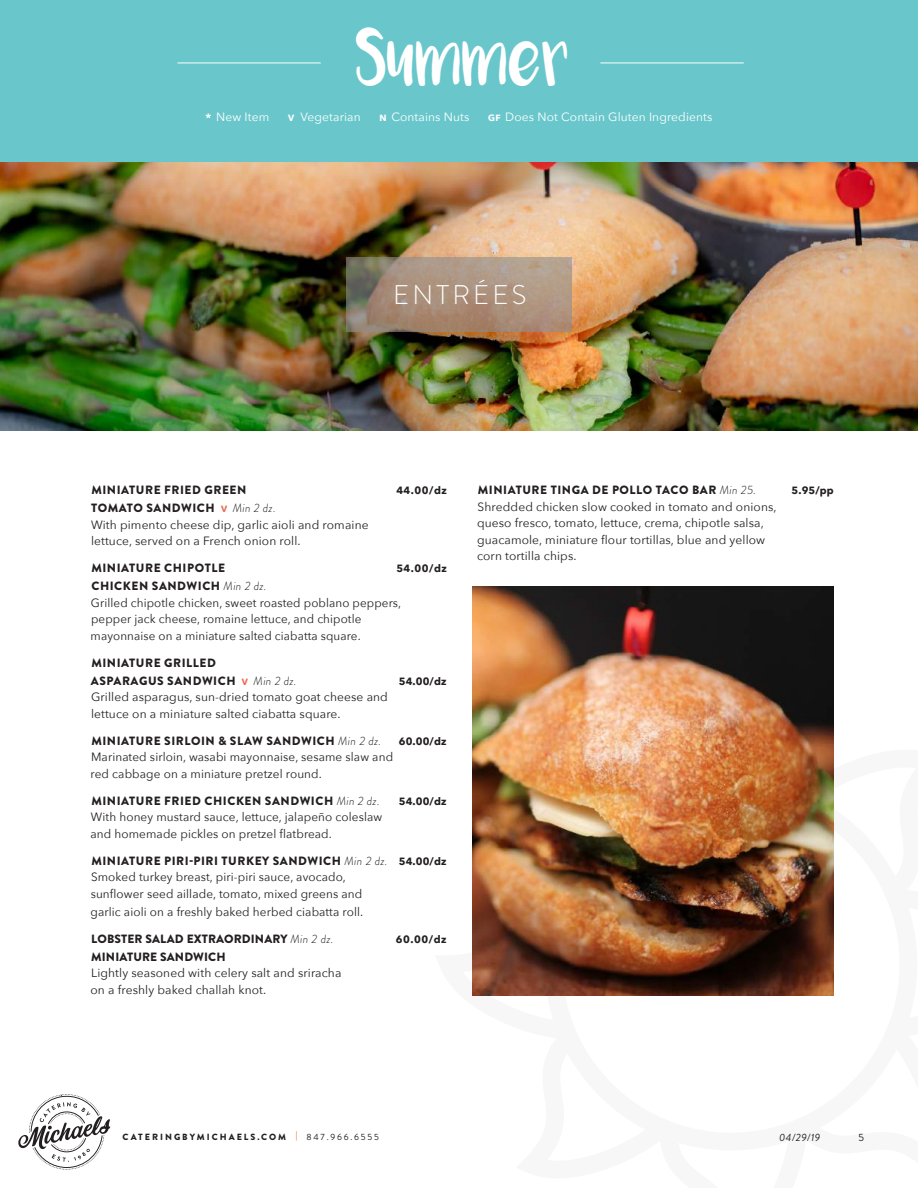
<style>
.page{position:relative;width:918px;height:1188px;background:#fff}
.page>*{position:absolute;margin:0;border:0;box-sizing:border-box;transform-origin:0 0}
.t1{font:43.5px "Luna";color:#fff}
.t2{font:300 27px "Brandon Grotesque";letter-spacing:.12em;color:#fff}
.t3{font:12px/16.5px "Avenir Next";letter-spacing:.01em;color:#231f20}
.t4{font:900 12px/18px "Brandon Grotesque";letter-spacing:.045em;color:#231f20}
.t5{font:12px "Avenir Next";letter-spacing:.01em;color:#fff}
.t6{font:900 12px "Brandon Grotesque";letter-spacing:.01em;color:#231f20}
.t7{font:700 10.5px "Avenir Next";letter-spacing:.01em;color:#231f20}
.t8{font:italic 10.5px "Brandon Grotesque";color:#231f20}
.t9{font:10.5px "Brandon Grotesque";color:#231f20}
.t10{font:900 9px "Brandon Grotesque";letter-spacing:.22em;color:#231f20}
.s1{font-weight:700}
.s2{font-weight:700;font-size:9px}
.s3{font-family:"Avenir Next";font-weight:700;font-size:9px;color:#ec6750}
.s4{font-weight:300;font-style:italic}
.s5{font-family:"Avenir Next";font-weight:700;font-size:10.5px}
.s6{color:#ec6750}
.s7{font-weight:400}
</style>
<div class="page">
<div style="left:0;top:0;width:918px;height:166px;background:#69c7cc"></div>
<svg style="left:18px;top:1094px;width:92px;height:76px"></svg>
<hr style="left:178px;top:63px;width:143px;height:1px;background:#fff">
<hr style="left:600px;top:63px;width:144px;height:1px;background:#fff">
<img style="left:0;top:162px;width:918px;height:269px">
<svg style="left:346px;top:257px;width:226px;height:75px;background:#a38c7a"></svg>
<img style="left:472px;top:586px;width:362px;height:410px">
<h1 class="t1" style="left:356px;top:46px;width:216px">SUMMER</h1>
<p class="t5" style="left:205px;top:107px;width:65px"><span class="s1">*</span> New Item</p>
<p class="t5" style="left:288px;top:107px;width:74px"><span class="s2">V</span> Vegetarian</p>
<p class="t5" style="left:380px;top:107px;width:91px"><span class="s2">N</span> Contains Nuts</p>
<p class="t5" style="left:488px;top:107px;width:226px"><span class="s2">GF</span> Does Not Contain Gluten Ingredients</p>
<h2 class="t2" style="left:393px;top:276px;width:135px">ENTRÉES</h2>
<h2 class="t2" style="left:386px;top:279px;width:133px">DESSERT</h2>
<p class="t4" style="left:91px;top:481px;width:157px">MINIATURE FRIED GREEN</p>
<p class="t7" style="left:396px;top:481px;width:52px">44.00/dz</p>
<p class="t4" style="left:91px;top:499px;width:186px">TOMATO SANDWICH <span class="s3">V</span> <span class="s4">Min 2 dz.</span></p>
<p class="t3" style="left:91px;top:516px;width:279px">With pimento cheese dip, garlic aioli and romaine lettuce, served on a French onion roll.</p>
<p class="t4" style="left:91px;top:559px;width:135px">MINIATURE CHIPOTLE</p>
<p class="t7" style="left:396px;top:559px;width:52px">54.00/dz</p>
<p class="t4" style="left:91px;top:577px;width:177px">CHICKEN SANDWICH <span class="s4">Min 2 dz.</span></p>
<p class="t3" style="left:91px;top:594px;width:312px">Grilled chipotle chicken, sweet roasted poblano peppers, pepper jack cheese, romaine lettuce, and chipotle mayonnaise on a miniature salted ciabatta square.</p>
<p class="t4" style="left:91px;top:654px;width:207px">MINIATURE GRILLED<br>ASPARAGUS SANDWICH <span class="s3">V</span> <span class="s4">Min 2 dz.</span></p>
<p class="t7" style="left:399px;top:672px;width:49px">54.00/dz</p>
<p class="t3" style="left:91px;top:688px;width:298px">Grilled asparagus, sun-dried tomato goat cheese and lettuce on a miniature salted ciabatta square.</p>
<p class="t4" style="left:91px;top:732px;width:291px">MINIATURE SIRLOIN &amp; SLAW SANDWICH <span class="s4">Min 2 dz.</span></p>
<p class="t7" style="left:399px;top:732px;width:49px">60.00/dz</p>
<p class="t3" style="left:91px;top:748px;width:304px">Marinated sirloin, wasabi mayonnaise, sesame slaw and red cabbage on a miniature pretzel round.</p>
<p class="t4" style="left:91px;top:792px;width:290px">MINIATURE FRIED CHICKEN SANDWICH <span class="s4">Min 2 dz.</span></p>
<p class="t7" style="left:399px;top:792px;width:49px">54.00/dz</p>
<p class="t3" style="left:90px;top:808px;width:293px">With honey mustard sauce, lettuce, jalapeño coleslaw and homemade pickles on pretzel flatbread.</p>
<p class="t4" style="left:91px;top:852px;width:357px">MINIATURE PIRI-PIRI TURKEY SANDWICH <span class="s4">Min 2 dz.</span> <span class="s5">54.00/dz</span></p>
<p class="t3" style="left:91px;top:868px;width:273px">Smoked turkey breast, piri-piri sauce, avocado, sunflower seed aillade, tomato, mixed greens and</p>
<p class="t3" style="left:90px;top:903px;width:274px">garlic aioli on a freshly baked herbed ciabatta roll.</p>
<p class="t6" style="left:91px;top:930px;width:244px">LOBSTER SALAD EXTRAORDINARY <span class="s4">Min 2 dz.</span></p>
<p class="t7" style="left:396px;top:930px;width:52px">60.00/dz</p>
<p class="t6" style="left:91px;top:948px;width:136px">MINIATURE SANDWICH</p>
<p class="t3" style="left:91px;top:964px;width:252px">Lightly seasoned with celery salt and sriracha on a freshly baked challah knot.</p>
<p class="t4" style="left:478px;top:481px;width:280px">MINIATURE TINGA DE POLLO TACO BAR <span class="s4">Min 25.</span></p>
<p class="t7" style="left:792px;top:481px;width:44px">5.95/pp</p>
<p class="t3" style="left:477px;top:498px;width:301px">Shredded chicken slow cooked in tomato and onions, queso fresco, tomato, lettuce, crema, chipotle salsa, guacamole, miniature flour tortillas, blue and yellow corn tortilla chips.</p>
<p class="t10" style="left:123px;top:1130px;width:258px">CATERINGBYMICHAELS.COM <span class="s6">|</span> <span class="s7">847.966.6555</span></p>
<p class="t8" style="left:779px;top:1130px;width:43px">04/29/19</p>
<p class="t9" style="left:858px;top:1130px;width:7px">5</p>
</div>
